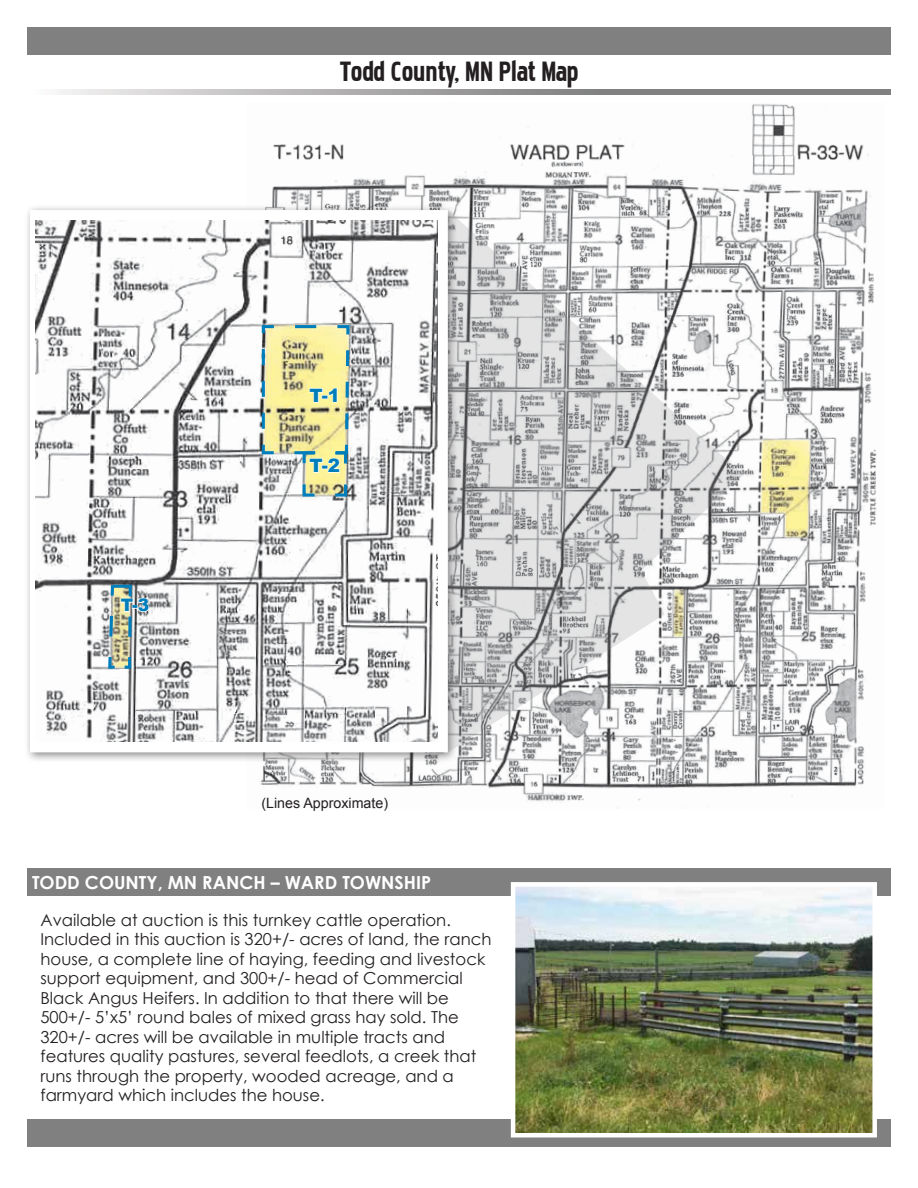
<style>
.page{position:relative;width:918px;height:1188px;background:#fff}
.page>*{position:absolute;margin:0;border:0;box-sizing:border-box;transform-origin:0 0}
.t1{font:34.5px "Pakenham";color:#231f20}
.t2{font:900 18.45px "Arial";color:#007ebc}
.t3{font:700 18px "Century Gothic";color:#fff}
.t4{font:900 17.25px "Arial";color:#007ebc}
.t5{font:16.5px/19.5px "Century Gothic";color:#231f20}
.t6{font:14.25px "Arial";color:#231f20}
</style>
<div class="page">
<div style="left:27px;top:27px;width:864px;height:28px;background:#808080"></div>
<img style="left:260px;top:104px;width:617px;height:699px">
<svg style="left:58px;top:89px;width:833px;height:5px;background:#a3a2a2"></svg>
<div style="left:27px;top:868px;width:864px;height:28px;background:#808080"></div>
<div style="left:27px;top:1119px;width:864px;height:28px;background:#808080"></div>
<img style="left:516px;top:887px;width:356px;height:245px">
<div style="left:511px;top:882px;width:366px;height:255px;border:4px solid #fff"></div>
<svg style="left:27px;top:205px;width:426px;height:553px"></svg>
<img style="left:36px;top:221px;width:401px;height:521px">
<svg style="left:448px;top:210px;width:296px;height:542px"></svg>
<svg style="left:260px;top:322px;width:91px;height:176px;background:#d2d2a2"></svg>
<svg style="left:107px;top:582px;width:43px;height:88px;background:#aeb7ae"></svg>
<h1 class="t1" style="left:339px;top:56px;width:241px">Todd County, MN Plat Map</h1>
<p class="t2" style="left:310px;top:382px;width:32px">T-1</p>
<p class="t4" style="left:121px;top:593px;width:30px">T-3</p>
<p class="t2" style="left:310px;top:452px;width:32px">T-2</p>
<p class="t6" style="left:262px;top:794px;width:128px">(Lines Approximate)</p>
<p class="t3" style="left:32px;top:869px;width:401px">TODD COUNTY, MN RANCH – WARD TOWNSHIP</p>
<p class="t5" style="left:40px;top:910px;width:453px">Available at auction is this turnkey cattle operation.<br>Included in this auction is 320+/- acres of land, the ranch house, a complete line of haying, feeding and livestock support equipment, and 300+/- head of Commercial Black Angus Heifers. In addition to that there will be 500+/- 5’x5’ round bales of mixed grass hay sold. The 320+/- acres will be available in multiple tracts and features quality pastures, several feedlots, a creek that runs through the property, wooded acreage, and a farmyard which includes the house.</p>
</div>
